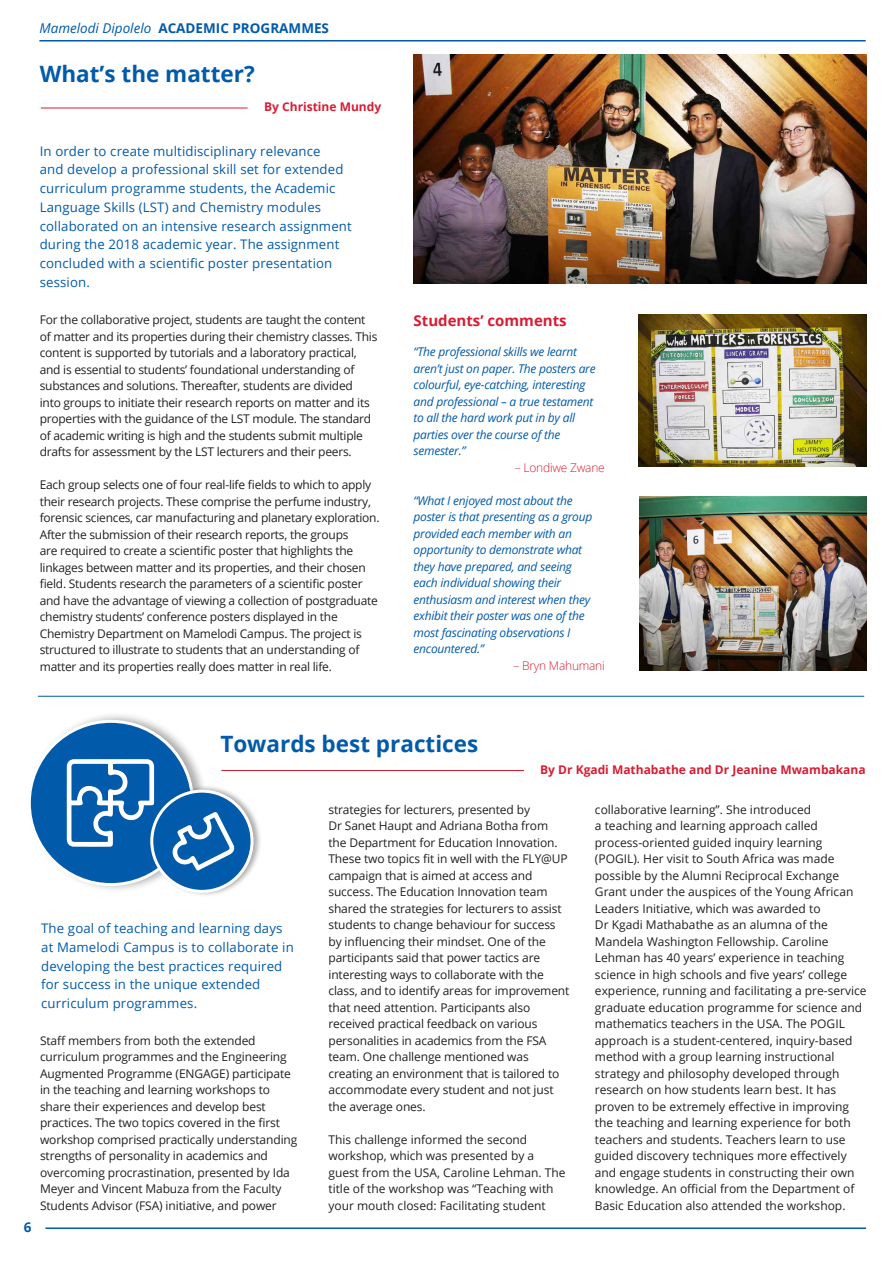
<style>
.page{position:relative;width:893px;height:1263px;background:#fff}
.page>*{position:absolute;margin:0;border:0;box-sizing:border-box;transform-origin:0 0}
.t1{font:700 22.5px "Open Sans";color:#015aaa}
.t2{font:700 15px "Open Sans";color:#d81c33}
.t3{font:700 13.5px "Open Sans";color:#015aaa}
.t4{font:13.2px/18.8px "Open Sans";letter-spacing:.01em;color:#015aaa}
.t5{font:12px/16.5px "Open Sans";letter-spacing:-.01em;color:#231f20}
.t6{font:italic 12px/16.5px "Open Sans";letter-spacing:-.02em;color:#015aaa}
.t7{font:700 12px "Open Sans";color:#d81c33}
.t8{font:300 12px "Open Sans";letter-spacing:-.02em;color:#d81c33}
.s1{font-weight:400;font-style:italic}
</style>
<div class="page">
<hr style="left:45px;top:1227px;width:821px;height:2px;background:#015aaa">
<hr style="left:39px;top:40px;width:827px;height:2px;background:#015aaa">
<hr style="left:38px;top:696px;width:826px;height:1px;background:#015aaa">
<hr style="left:41px;top:108px;width:207px;height:1px;background:#d81c33">
<img style="left:414px;top:54px;width:452px;height:230px">
<img style="left:639px;top:314px;width:228px;height:152px">
<img style="left:640px;top:496px;width:226px;height:174px">
<hr style="left:221px;top:770px;width:303px;height:1px;background:#d81c33">
<div style="left:26px;top:711px;width:182px;height:182px;background:#231f20;opacity:.37"></div>
<div style="left:29px;top:721px;width:164px;height:163px;background:#015aaa;border-radius:50%"></div>
<div style="left:149px;top:784px;width:113px;height:113px;background:#231f20;opacity:.37"></div>
<div style="left:152px;top:791px;width:100px;height:100px;background:#015aaa;border-radius:50%"></div>
<div style="left:150px;top:790px;width:104px;height:103px;border:3px solid #fff;border-radius:50%"></div>
<svg style="left:67px;top:759px;width:87px;height:88px"></svg>
<svg style="left:172px;top:812px;width:63px;height:58px"></svg>
<p class="t3" style="left:39px;top:18px;width:291px"><span class="s1">Mamelodi Dipolelo</span> ACADEMIC PROGRAMMES</p>
<p class="t1" style="left:40px;top:58px;width:216px">What’s the matter?</p>
<p class="t7" style="left:264px;top:98px;width:119px">By Christine Mundy</p>
<p class="t4" style="left:40px;top:141px;width:314px">In order to create multidisciplinary relevance<br>and develop a professional skill set for extended curriculum programme students, the Academic Language Skills (LST) and Chemistry modules collaborated on an intensive research assignment during the 2018 academic year. The assignment concluded with a scientific poster presentation session.</p>
<p class="t5" style="left:40px;top:311px;width:339px">For the collaborative project, students are taught the content of matter and its properties during their chemistry classes. This content is supported by tutorials and a laboratory practical, and is essential to students’ foundational understanding of substances and solutions. Thereafter, students are divided<br>into groups to initiate their research reports on matter and its properties with the guidance of the LST module. The standard of academic writing is high and the students submit multiple drafts for assessment by the LST lecturers and their peers.</p>
<p class="t5" style="left:40px;top:476px;width:341px">Each group selects one of four real-life fields to which to apply their research projects. These comprise the perfume industry, forensic sciences, car manufacturing and planetary exploration.<br>After the submission of their research reports, the groups<br>are required to create a scientific poster that highlights the linkages between matter and its properties, and their chosen field. Students research the parameters of a scientific poster and have the advantage of viewing a collection of postgraduate chemistry students’ conference posters displayed in the Chemistry Department on Mamelodi Campus. The project is structured to illustrate to students that an understanding of matter and its properties really does matter in real life.</p>
<p class="t2" style="left:414px;top:310px;width:155px">Students’ comments</p>
<p class="t6" style="left:414px;top:343px;width:184px">“The professional skills we learnt aren’t just on paper. The posters are colourful, eye-catching, interesting and professional – a true testament to all the hard work put in by all parties over the course of the semester.”</p>
<p class="t8" style="left:515px;top:459px;width:91px">– Londiwe Zwane</p>
<p class="t6" style="left:414px;top:492px;width:180px">“What I enjoyed most about the poster is that presenting as a group provided each member with an opportunity to demonstrate what they have prepared, and seeing each individual showing their enthusiasm and interest when they exhibit their poster was one of the most fascinating observations I encountered.”</p>
<p class="t8" style="left:514px;top:657px;width:93px">– Bryn Mahumani</p>
<p class="t1" style="left:220px;top:728px;width:259px">Towards best practices</p>
<p class="t7" style="left:540px;top:761px;width:327px">By Dr Kgadi Mathabathe and Dr Jeanine Mwambakana</p>
<p class="t4" style="left:41px;top:918px;width:254px">The goal of teaching and learning days at Mamelodi Campus is to collaborate in developing the best practices required for success in the unique extended curriculum programmes.</p>
<p class="t3" style="left:24px;top:1217px;width:9px">6</p>
<p class="t5" style="left:40px;top:1032px;width:259px">Staff members from both the extended curriculum programmes and the Engineering Augmented Programme (ENGAGE) participate in the teaching and learning workshops to share their experiences and develop best practices. The two topics covered in the first workshop comprised practically understanding strengths of personality in academics and overcoming procrastination, presented by Ida Meyer and Vincent Mabuza from the Faculty Students Advisor (FSA) initiative, and power</p>
<p class="t5" style="left:328px;top:801px;width:242px">strategies for lecturers, presented by<br>Dr Sanet Haupt and Adriana Botha from<br>the Department for Education Innovation.<br>These two topics fit in well with the FLY@UP campaign that is aimed at access and success. The Education Innovation team shared the strategies for lecturers to assist students to change behaviour for success by influencing their mindset. One of the participants said that power tactics are interesting ways to collaborate with the class, and to identify areas for improvement that need attention. Participants also received practical feedback on various personalities in academics from the FSA team. One challenge mentioned was creating an environment that is tailored to accommodate every student and not just the average ones.</p>
<p class="t5" style="left:328px;top:1131px;width:238px">This challenge informed the second workshop, which was presented by a guest from the USA, Caroline Lehman. The title of the workshop was “Teaching with your mouth closed: Facilitating student</p>
<p class="t5" style="left:595px;top:801px;width:273px">collaborative learning”. She introduced<br>a teaching and learning approach called process-oriented guided inquiry learning (POGIL). Her visit to South Africa was made possible by the Alumni Reciprocal Exchange Grant under the auspices of the Young African Leaders Initiative, which was awarded to<br>Dr Kgadi Mathabathe as an alumna of the Mandela Washington Fellowship. Caroline Lehman has 40 years’ experience in teaching science in high schools and five years’ college experience, running and facilitating a pre-service graduate education programme for science and mathematics teachers in the USA. The POGIL approach is a student-centered, inquiry-based method with a group learning instructional strategy and philosophy developed through research on how students learn best. It has proven to be extremely effective in improving the teaching and learning experience for both teachers and students. Teachers learn to use guided discovery techniques more effectively and engage students in constructing their own knowledge. An official from the Department of Basic Education also attended the workshop.</p>
</div>
